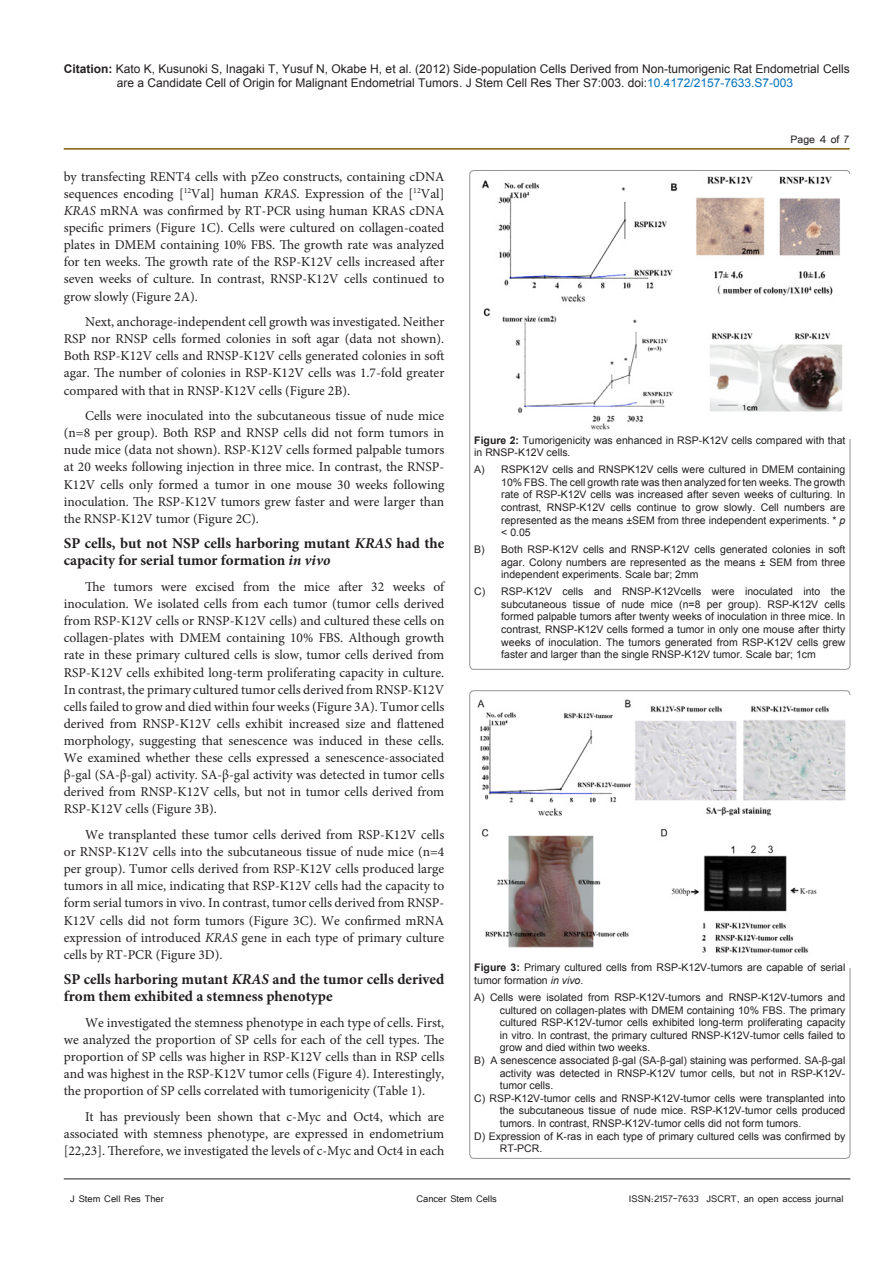
<style>
.page{position:relative;width:893px;height:1263px;background:#fff}
.page>*{position:absolute;margin:0;border:0;box-sizing:border-box;transform-origin:0 0}
.t1{font:700 15px/17.1px "Minion Pro";color:#231f20}
.t2{font:13.5px/17.1px "Minion Pro";color:#231f20;text-align:justify}
.t3{font:13.5px "Tunga";color:#231f20}
.t4{font:12px/14.4px "Arial";color:#231f20;text-align:center}
.t5{font:12px "Tunga";color:#231f20}
.t6{font:10.5px/12.6px "Arial";color:#231f20;text-align:justify}
.s1{font-weight:700}
.s2{color:#0072bc}
.s3{font-style:italic}
</style>
<div class="page">
<hr style="left:64px;top:148px;width:786px;height:2px;background:#7f5c00">
<hr style="left:64px;top:1179px;width:786px;height:1px;background:#231f20">
<img style="left:481px;top:176px;width:362px;height:254px">
<img style="left:477px;top:699px;width:369px;height:254px">
<p class="t4" style="left:64px;top:61px;width:787px"><span class="s1">Citation:</span> Kato K, Kusunoki S, Inagaki T, Yusuf N, Okabe H, et al. (2012) Side-population Cells Derived from Non-tumorigenic Rat Endometrial Cells are a Candidate Cell of Origin for Malignant Endometrial Tumors. J Stem Cell Res Ther S7:003. doi:<span class="s2">10.4172/2157-7633.S7-003</span></p>
<p class="t2" style="left:64px;top:168px;width:382px">by transfecting RENT4 cells with pZeo constructs, containing cDNA sequences encoding [<sup>12</sup>Val] human <span class="s3">KRAS</span>. Expression of the [<sup>12</sup>Val] <span class="s3">KRAS</span> mRNA was confirmed by RT-PCR using human KRAS cDNA specific primers (Figure 1C). Cells were cultured on collagen-coated plates in DMEM containing 10% FBS. The growth rate was analyzed for ten weeks. The growth rate of the RSP-K12V cells increased after seven weeks of culture. In contrast, RNSP-K12V cells continued to grow slowly (Figure 2A).</p>
<p class="t2" style="left:64px;top:313px;width:382px;text-indent:21px">Next, anchorage-independent cell growth was investigated. Neither RSP nor RNSP cells formed colonies in soft agar (data not shown).<br>Both RSP-K12V cells and RNSP-K12V cells generated colonies in soft agar. The number of colonies in RSP-K12V cells was 1.7-fold greater compared with that in RNSP-K12V cells (Figure 2B).</p>
<p class="t2" style="left:64px;top:407px;width:382px;text-indent:21px">Cells were inoculated into the subcutaneous tissue of nude mice (n=8 per group). Both RSP and RNSP cells did not form tumors in nude mice (data not shown). RSP-K12V cells formed palpable tumors at 20 weeks following injection in three mice. In contrast, the RNSP-K12V cells only formed a tumor in one mouse 30 weeks following inoculation. The RSP-K12V tumors grew faster and were larger than the RNSP-K12V tumor (Figure 2C).</p>
<p class="t1" style="left:64px;top:535px;width:382px">SP cells, but not NSP cells harboring mutant <span class="s3">KRAS</span> had the capacity for serial tumor formation <span class="s3">in vivo</span></p>
<p class="t2" style="left:64px;top:578px;width:382px;text-indent:21px">The tumors were excised from the mice after 32 weeks of inoculation. We isolated cells from each tumor (tumor cells derived from RSP-K12V cells or RNSP-K12V cells) and cultured these cells on collagen-plates with DMEM containing 10% FBS. Although growth rate in these primary cultured cells is slow, tumor cells derived from RSP-K12V cells exhibited long-term proliferating capacity in culture.<br>In contrast, the primary cultured tumor cells derived from RNSP-K12V cells failed to grow and died within four weeks (Figure 3A). Tumor cells derived from RNSP-K12V cells exhibit increased size and flattened morphology, suggesting that senescence was induced in these cells.<br>We examined whether these cells expressed a senescence-associated β-gal (SA-β-gal) activity. SA-β-gal activity was detected in tumor cells derived from RNSP-K12V cells, but not in tumor cells derived from RSP-K12V cells (Figure 3B).</p>
<p class="t2" style="left:64px;top:826px;width:382px;text-indent:21px">We transplanted these tumor cells derived from RSP-K12V cells or RNSP-K12V cells into the subcutaneous tissue of nude mice (n=4 per group). Tumor cells derived from RSP-K12V cells produced large tumors in all mice, indicating that RSP-K12V cells had the capacity to form serial tumors in vivo. In contrast, tumor cells derived from RNSP-K12V cells did not form tumors (Figure 3C). We confirmed mRNA expression of introduced <span class="s3">KRAS</span> gene in each type of primary culture cells by RT-PCR (Figure 3D).</p>
<p class="t1" style="left:64px;top:971px;width:382px">SP cells harboring mutant <span class="s3">KRAS</span> and the tumor cells derived from them exhibited a stemness phenotype</p>
<p class="t2" style="left:64px;top:1014px;width:382px;text-indent:21px">We investigated the stemness phenotype in each type of cells. First, we analyzed the proportion of SP cells for each of the cell types. The proportion of SP cells was higher in RSP-K12V cells than in RSP cells and was highest in the RSP-K12V tumor cells (Figure 4). Interestingly, the proportion of SP cells correlated with tumorigenicity (Table 1).</p>
<p class="t2" style="left:64px;top:1108px;width:382px;text-indent:21px">It has previously been shown that c-Myc and Oct4, which are associated with stemness phenotype, are expressed in endometrium [22,23]. Therefore, we investigated the levels of c-Myc and Oct4 in each</p>
<p class="t3" style="left:790px;top:131px;width:60px">Page 4 of 7</p>
<p class="t6" style="left:474px;top:434px;width:373px"><span class="s1">Figure 2:</span> Tumorigenicity was enhanced in RSP-K12V cells compared with that in RNSP-K12V cells.</p>
<p class="t6" style="left:501px;top:463px;width:346px;text-indent:-27px">A) RSPK12V cells and RNSPK12V cells were cultured in DMEM containing 10% FBS. The cell growth rate was then analyzed for ten weeks. The growth rate of RSP-K12V cells was increased after seven weeks of culturing. In contrast, RNSP-K12V cells continue to grow slowly. Cell numbers are represented as the means ±SEM from three independent experiments. * <span class="s3">p </span>&lt; 0.05</p>
<p class="t6" style="left:501px;top:543px;width:346px;text-indent:-27px">B) Both RSP-K12V cells and RNSP-K12V cells generated colonies in soft agar. Colony numbers are represented as the means ± SEM from three independent experiments. Scale bar; 2mm</p>
<p class="t6" style="left:501px;top:585px;width:346px;text-indent:-27px">C) RSP-K12V cells and RNSP-K12Vcells were inoculated into the subcutaneous tissue of nude mice (n=8 per group). RSP-K12V cells formed palpable tumors after twenty weeks of inoculation in three mice. In contrast, RNSP-K12V cells formed a tumor in only one mouse after thirty weeks of inoculation. The tumors generated from RSP-K12V cells grew faster and larger than the single RNSP-K12V tumor. Scale bar; 1cm</p>
<p class="t6" style="left:474px;top:961px;width:373px"><span class="s1">Figure 3:</span> Primary cultured cells from RSP-K12V-tumors are capable of serial tumor formation <span class="s3">in vivo</span>.</p>
<p class="t6" style="left:500px;top:991px;width:347px;text-indent:-26px">A) Cells were isolated from RSP-K12V-tumors and RNSP-K12V-tumors and cultured on collagen-plates with DMEM containing 10% FBS. The primary cultured RSP-K12V-tumor cells exhibited long-term proliferating capacity in vitro. In contrast, the primary cultured RNSP-K12V-tumor cells failed to grow and died within two weeks.</p>
<p class="t6" style="left:500px;top:1054px;width:347px;text-indent:-26px">B) A senescence associated β-gal (SA-β-gal) staining was performed. SA-β-gal activity was detected in RNSP-K12V tumor cells, but not in RSP-K12V&shy;tumor cells.</p>
<p class="t6" style="left:500px;top:1092px;width:347px;text-indent:-26px">C) RSP-K12V-tumor cells and RNSP-K12V-tumor cells were transplanted into the subcutaneous tissue of nude mice. RSP-K12V-tumor cells produced tumors. In contrast, RNSP-K12V-tumor cells did not form tumors.</p>
<p class="t6" style="left:500px;top:1130px;width:347px;text-indent:-26px">D) Expression of K-ras in each type of primary cultured cells was confirmed by<br>RT-PCR.</p>
<p class="t5" style="left:70px;top:1190px;width:95px">J Stem Cell Res Ther</p>
<p class="t5" style="left:416px;top:1190px;width:82px">Cancer Stem Cells</p>
<p class="t5" style="left:629px;top:1190px;width:216px">ISSN:2157-7633 JSCRT, an open access journal</p>
</div>
